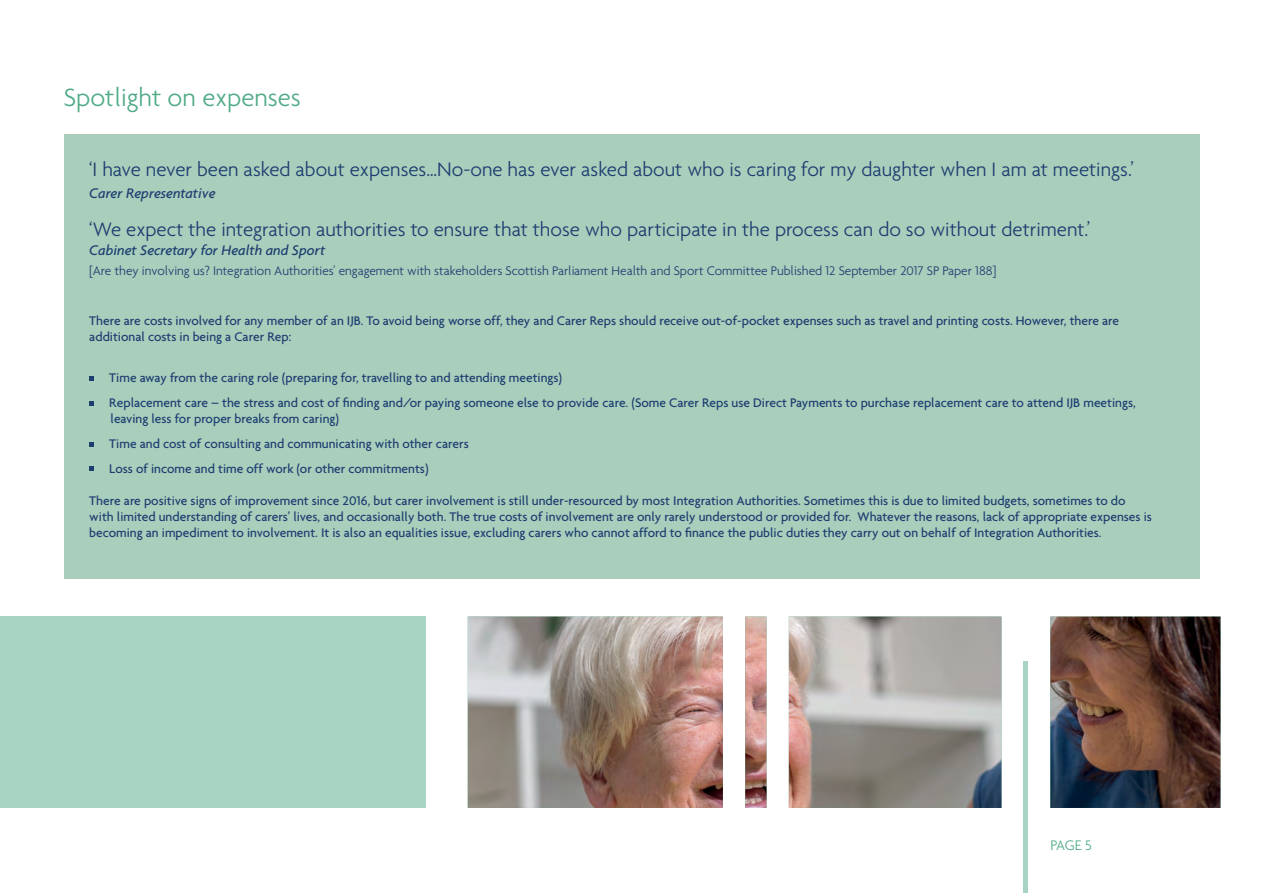
<style>
.page{position:relative;width:1263px;height:893px;background:#fff}
.page>*{position:absolute;margin:0;border:0;box-sizing:border-box;transform-origin:0 0}
.t1{font:300 27px "Agenda";color:#51ab87}
.t2{font:300 21px "Agenda";color:#1d3d71}
.t3{font:italic 500 15px "Agenda";color:#1d3d71}
.t4{font:300 15px "Agenda";color:#51ab87}
.t5{font:500 13.5px/16.2px "Agenda";color:#1d3d71}
.t6{font:300 13.5px "Agenda";color:#1d3d71}
</style>
<div class="page">
<hr style="left:1024px;top:661px;width:4px;height:232px;background:#a8d5c3">
<div style="left:64px;top:134px;width:1135px;height:445px;background:#a9cebb"></div>
<svg style="left:89px;top:376px;width:5px;height:5px"></svg>
<svg style="left:89px;top:401px;width:5px;height:4px"></svg>
<svg style="left:89px;top:442px;width:5px;height:4px"></svg>
<svg style="left:89px;top:467px;width:5px;height:4px"></svg>
<div style="left:0;top:617px;width:425px;height:191px;background:#a8d5c3"></div>
<img style="left:468px;top:617px;width:752px;height:191px">
<h1 class="t1" style="left:64px;top:81px;width:239px">Spotlight on expenses</h1>
<h2 class="t2" style="left:89px;top:157px;width:1046px">‘I have never been asked about expenses…No-one has ever asked about who is caring for my daughter when I am at meetings.’</h2>
<p class="t3" style="left:89px;top:184px;width:128px">Carer Representative</p>
<h2 class="t2" style="left:89px;top:216px;width:1002px">‘We expect the integration authorities to ensure that those who participate in the process can do so without detriment.’</h2>
<p class="t3" style="left:89px;top:241px;width:238px">Cabinet Secretary for Health and Sport</p>
<p class="t6" style="left:89px;top:262px;width:909px">[Are they involving us? Integration Authorities' engagement with stakeholders Scottish Parliament Health and Sport Committee Published 12 September 2017 SP Paper 188]</p>
<p class="t5" style="left:89px;top:312px;width:1031px">There are costs involved for any member of an IJB. To avoid being worse off, they and Carer Reps should receive out-of-pocket expenses such as travel and printing costs. However, there are additional costs in being a Carer Rep:</p>
<p class="t5" style="left:109px;top:365px;width:1028px;line-height:24.8px">Time away from the caring role (preparing for, travelling to and attending meetings)<br>Replacement care – the stress and cost of finding and/or paying someone else to provide care. (Some Carer Reps use Direct Payments to purchase replacement care to attend IJB meetings,</p>
<p class="t5" style="left:109px;top:406px;width:361px;line-height:24.8px">leaving less for proper breaks from caring)<br>Time and cost of consulting and communicating with other carers<br>Loss of income and time off work (or other commitments)</p>
<p class="t5" style="left:89px;top:492px;width:1064px">There are positive signs of improvement since 2016, but carer involvement is still under-resourced by most Integration Authorities. Sometimes this is due to limited budgets, sometimes to do with limited understanding of carers’ lives, and occasionally both. The true costs of involvement are only rarely understood or provided for. Whatever the reasons, lack of appropriate expenses is becoming an impediment to involvement. It is also an equalities issue, excluding carers who cannot afford to finance the public duties they carry out on behalf of Integration Authorities.</p>
<p class="t4" style="left:1050px;top:837px;width:43px">PAGE 5</p>
</div>
